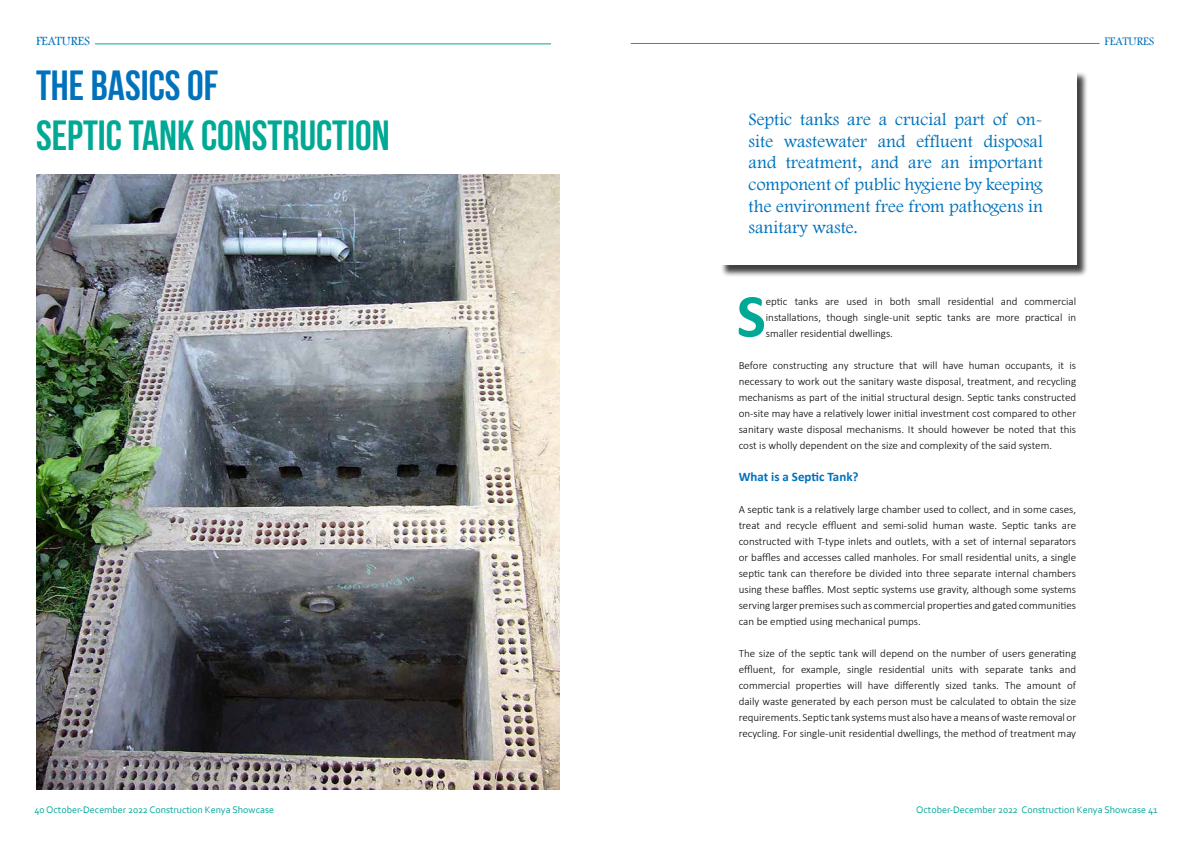
<style>
.page{position:relative;width:1191px;height:842px;background:#fff}
.page>*{position:absolute;margin:0;border:0;box-sizing:border-box;transform-origin:0 0}
.t1{font:700 61.4px "Calibri";color:#00a995}
.t2{font:700 42px "Bebas Neue";color:#00a995}
.t3{font:700 42px "Bebas Neue";color:#0072bc}
.t4{font:18px/21.6px "Footlight MT Light";color:#0072bc;text-align:justify}
.t5{font:700 13px "Calibri";color:#0072bc}
.t6{font:13px "Footlight MT Light";color:#0072bc}
.t7{font:12px "Footlight MT Light";color:#0072bc}
.t8{font:300 11px/16px "Calibri";color:#000;text-align:justify}
.t9{font:10px "Corbel";color:#00a995}
</style>
<div class="page">
<div style="left:720px;top:71px;width:368px;height:207px;background:#000;opacity:.75"></div>
<div style="left:719px;top:69px;width:357px;height:196px;background:#fff"></div>
<hr style="left:95px;top:44px;width:456px;height:1px;background:#00a995">
<img style="left:36px;top:174px;width:523px;height:616px">
<hr style="left:631px;top:43px;width:468px;height:1px;background:#00a995">
<p class="t6" style="left:36px;top:33px;width:55px">FEATURES</p>
<h2 class="t3" style="left:36px;top:62px;width:184px">THE BASICS OF</h2>
<h2 class="t2" style="left:36px;top:112px;width:355px">SEPTIC TANK CONSTRUCTION</h2>
<p class="t9" style="left:34px;top:804px;width:241px">40 October-December 2022 Construction Kenya Showcase</p>
<h3 class="t4" style="left:748px;top:108px;width:296px">Septic tanks are a crucial part of on&shy;site wastewater and effluent disposal and treatment, and are an important component of public hygiene by keeping the environment free from pathogens in sanitary waste.</h3>
<h1 class="t1" style="left:737px;top:273px;width:31px">S</h1>
<p class="t8" style="left:766px;top:293px;width:312px">eptic tanks are used in both small residential and commercial installations, though single-unit septic tanks are more practical in smaller residential dwellings.</p>
<p class="t8" style="left:738px;top:357px;width:339px">Before constructing any structure that will have human occupants, it is necessary to work out the sanitary waste disposal, treatment, and recycling mechanisms as part of the initial structural design. Septic tanks constructed on-site may have a relatively lower initial investment cost compared to other sanitary waste disposal mechanisms. It should however be noted that this cost is wholly dependent on the size and complexity of the said system.</p>
<p class="t5" style="left:738px;top:467px;width:121px">What is a Septic Tank?</p>
<p class="t8" style="left:738px;top:501px;width:339px">A septic tank is a relatively large chamber used to collect, and in some cases, treat and recycle effluent and semi-solid human waste. Septic tanks are constructed with T-type inlets and outlets, with a set of internal separators or baffles and accesses called manholes. For small residential units, a single septic tank can therefore be divided into three separate internal chambers using these baffles. Most septic systems use gravity, although some systems serving larger premises such as commercial properties and gated communities can be emptied using mechanical pumps.</p>
<p class="t8" style="left:738px;top:645px;width:339px">The size of the septic tank will depend on the number of users generating effluent, for example, single residential units with separate tanks and commercial properties will have differently sized tanks. The amount of daily waste generated by each person must be calculated to obtain the size requirements. Septic tank systems must also have a means of waste removal or recycling. For single-unit residential dwellings, the method of treatment may</p>
<p class="t7" style="left:1104px;top:34px;width:51px">FEATURES</p>
<p class="t9" style="left:916px;top:804px;width:243px">October-December 2022 Construction Kenya Showcase 41</p>
</div>
